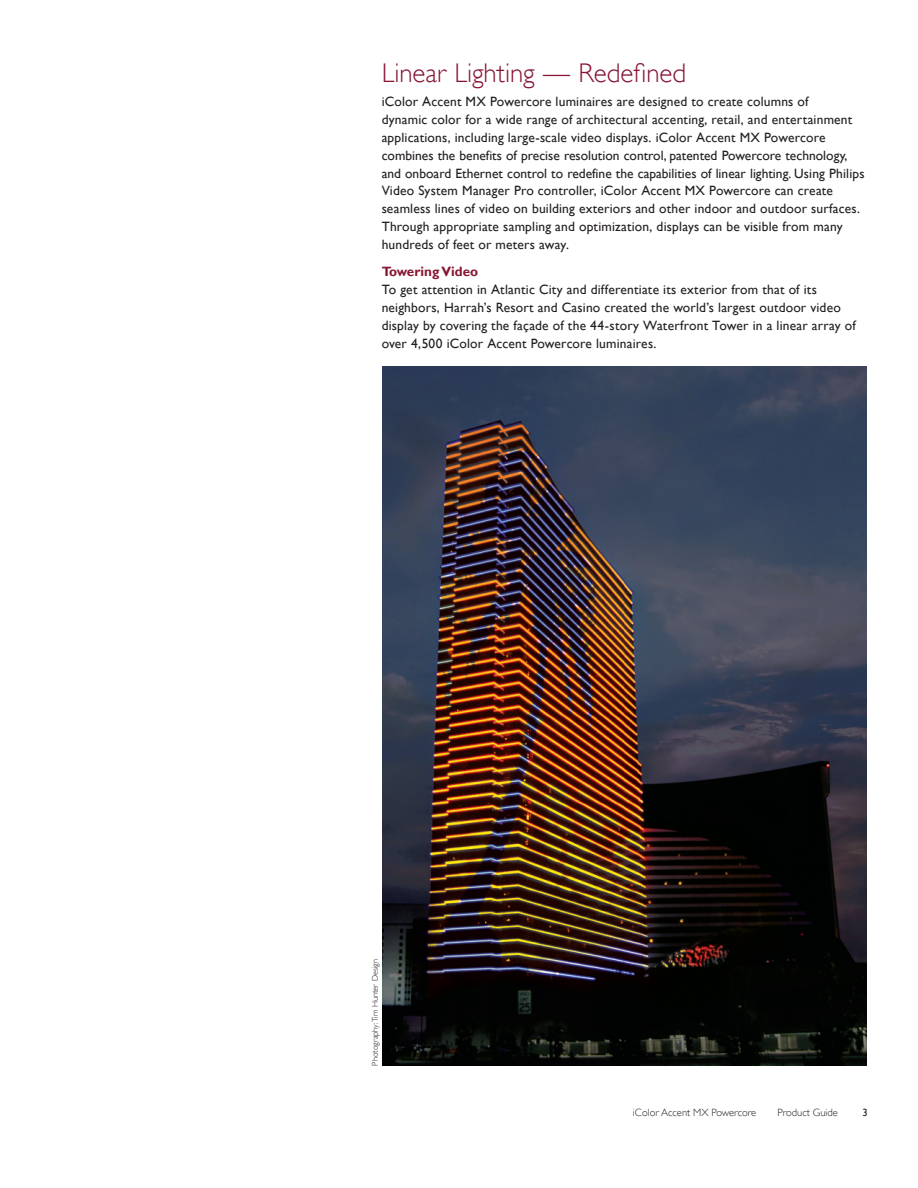
<style>
.page{position:relative;width:918px;height:1188px;background:#fff}
.page>*{position:absolute;margin:0;border:0;box-sizing:border-box;transform-origin:0 0}
.t1{font:27px "Gill Sans Alt One WGL Light";color:#881534}
.t2{font:13.5px/18px "Gill Sans Alt One WGL";letter-spacing:.01em;color:#231f20}
.t3{font:700 13.5px "Gill Sans Alt One WGL";color:#881534}
.t4{font:10.5px "Gill Sans Alt One WGL Light";color:#231f20}
.t5{font:10.5px "Gill Sans Alt One WGL";color:#231f20}
.t6{font:8.25px "Gill Sans Alt One WGL Light";color:#231f20}
</style>
<div class="page">
<img style="left:382px;top:367px;width:484px;height:699px">
<h1 class="t1" style="left:382px;top:55px;width:306px">Linear Lighting — Redefined</h1>
<p class="t2" style="left:382px;top:92px;width:484px">iColor Accent MX Powercore luminaires are designed to create columns of<br>dynamic color for a wide range of architectural accenting, retail, and entertainment applications, including large-scale video displays. iColor Accent MX Powercore combines the benefits of precise resolution control, patented Powercore technology, and onboard Ethernet control to redefine the capabilities of linear lighting. Using Philips Video System Manager Pro controller, iColor Accent MX Powercore can create seamless lines of video on building exteriors and other indoor and outdoor surfaces.<br>Through appropriate sampling and optimization, displays can be visible from many hundreds of feet or meters away.</p>
<p class="t3" style="left:382px;top:263px;width:98px">Towering Video</p>
<p class="t2" style="left:382px;top:281px;width:476px">To get attention in Atlantic City and differentiate its exterior from that of its neighbors, Harrah’s Resort and Casino created the world’s largest outdoor video display by covering the façade of the 44-story Waterfront Tower in a linear array of over 4,500 iColor Accent Powercore luminaires.</p>
<p class="t6" style="left:370px;top:1066px;width:108px;rotate:-90deg">Photography: Tim Hunter Design</p>
<p class="t4" style="left:633px;top:1106px;width:125px">iColor Accent MX Powercore</p>
<p class="t4" style="left:777px;top:1106px;width:62px">Product Guide</p>
<p class="t5" style="left:862px;top:1105px;width:7px">3</p>
</div>
